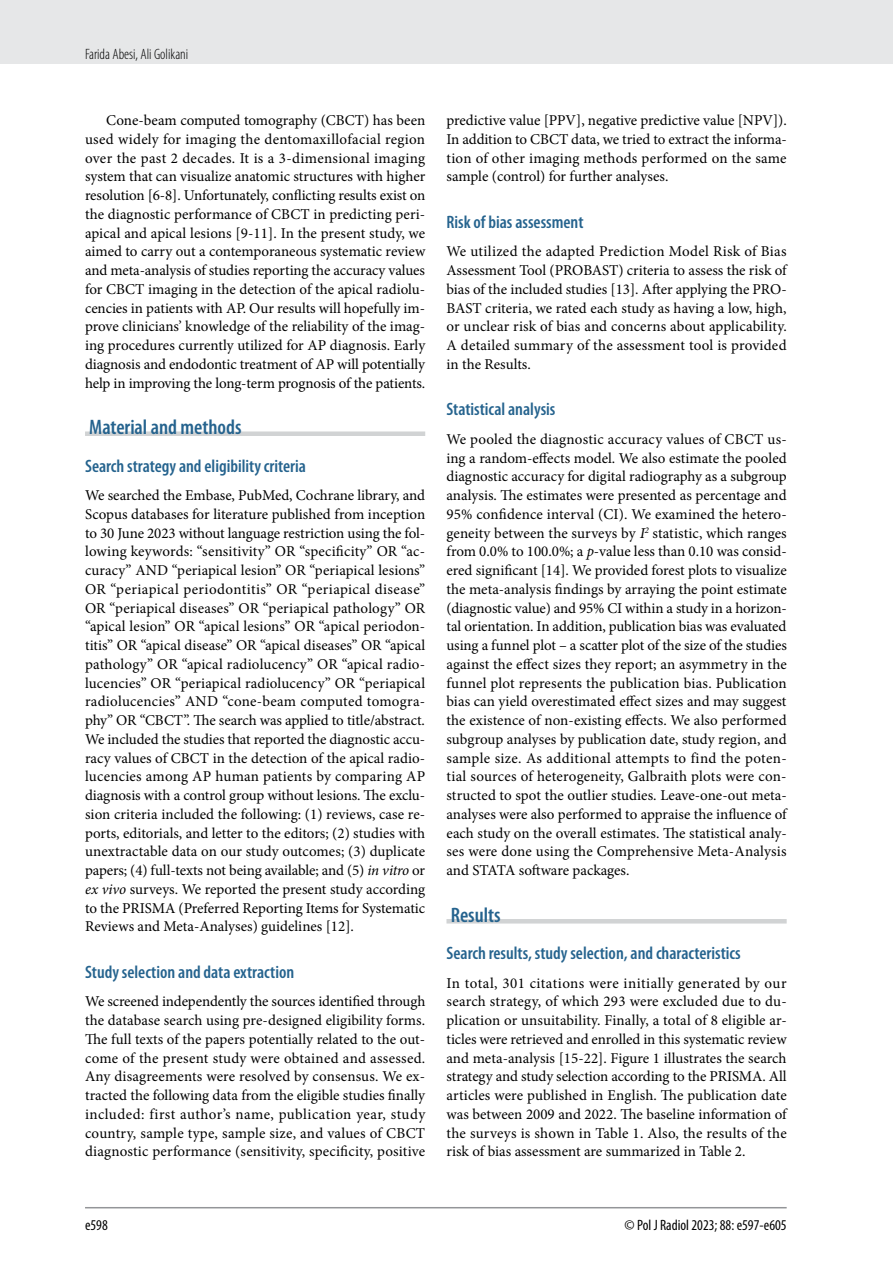
<style>
.page{position:relative;width:893px;height:1263px;background:#fff}
.page>*{position:absolute;margin:0;border:0;box-sizing:border-box;transform-origin:0 0}
.t1{font:600 condensed 21px "Myriad Pro";color:#25638e}
.t2{font:600 condensed 18px "Myriad Pro";color:#25638e}
.t3{font:15px/18.8px "Minion Pro";color:#000;text-align:justify}
.t4{font:condensed 15px "Myriad Pro";color:#000}
.t5{font:300 condensed 15px "Myriad Pro";color:#000}
.s1{font-style:italic}
</style>
<div class="page">
<div style="left:0;top:0;width:893px;height:64px;background:#e6e7e8"></div>
<hr style="left:85px;top:1207px;width:702px;height:1px;background:#939598">
<div style="left:85px;top:431px;width:340px;height:5px;background:#d1d3d4"></div>
<hr style="left:446px;top:919px;width:341px;height:4px;background:#d1d3d4">
<p class="t5" style="left:85px;top:45px;width:105px">Farida Abesi, Ali Golikani</p>
<p class="t3" style="left:85px;top:111px;width:342px;text-indent:21px">Cone-beam computed tomography (CBCT) has been used widely for imaging the dentomaxillofacial region over the past 2 decades. It is a 3-dimensional imaging system that can visualize anatomic structures with higher resolution [6-8]. Unfortunately, conflicting results exist on the diagnostic performance of CBCT in predicting peri&shy;apical and apical lesions [9-11]. In the present study, we aimed to carry out a contemporaneous systematic review and meta-analysis of studies reporting the accuracy values for CBCT imaging in the detection of the apical radiolu&shy;cencies in patients with AP. Our results will hopefully im&shy;prove clinicians’ knowledge of the reliability of the imag&shy;ing procedures currently utilized for AP diagnosis. Early diagnosis and endodontic treatment of AP will potentially help in improving the long-term prognosis of the patients.</p>
<h1 class="t1" style="left:89px;top:414px;width:154px">Material and methods</h1>
<p class="t2" style="left:85px;top:454px;width:222px">Search strategy and eligibility criteria</p>
<p class="t3" style="left:85px;top:486px;width:342px;text-align:left">We searched the Embase, PubMed, Cochrane library, and Scopus databases for literature published from inception to 30 June 2023 without language restriction using the fol&shy;lowing keywords: “sensitivity” OR “specificity” OR “ac&shy;curacy” AND “periapical lesion” OR “periapical lesions” OR “periapical periodontitis” OR “periapical disease” OR “periapical diseases” OR “periapical pathology” OR “apical lesion” OR “apical lesions” OR “apical periodon&shy;titis” OR “apical disease” OR “apical diseases” OR “apical pathology” OR “apical radiolucency” OR “apical radio&shy;lucencies” OR “periapical radiolucency” OR “periapical radiolucencies” AND “cone-beam computed tomogra&shy;phy” OR “CBCT”. The search was applied to title/abstract.<br>We included the studies that reported the diagnostic accu&shy;racy values of CBCT in the detection of the apical radio&shy;lucencies among AP human patients by comparing AP diagnosis with a control group without lesions. The exclu&shy;sion criteria included the following: (1) reviews, case re&shy;ports, editorials, and letter to the editors; (2) studies with unextractable data on our study outcomes; (3) duplicate papers; (4) full-texts not being available; and (5) <span class="s1">in vitro</span> or <span class="s1">ex vivo</span> surveys. We reported the present study according to the PRISMA (Preferred Reporting Items for Systematic Reviews and Meta-Analyses) guidelines [12].</p>
<p class="t2" style="left:85px;top:961px;width:211px">Study selection and data extraction</p>
<p class="t3" style="left:85px;top:992px;width:342px">We screened independently the sources identified through the database search using pre-designed eligibility forms.<br>The full texts of the papers potentially related to the out&shy;come of the present study were obtained and assessed.<br>Any disagreements were resolved by consensus. We ex&shy;tracted the following data from the eligible studies finally included: first author’s name, publication year, study country, sample type, sample size, and values of CBCT diagnostic performance (sensitivity, specificity, positive</p>
<p class="t3" style="left:446px;top:111px;width:342px">predictive value [PPV], negative predictive value [NPV]).<br>In addition to CBCT data, we tried to extract the informa&shy;tion of other imaging methods performed on the same sample (control) for further analyses.</p>
<p class="t2" style="left:446px;top:211px;width:138px">Risk of bias assessment</p>
<p class="t3" style="left:446px;top:242px;width:342px">We utilized the adapted Prediction Model Risk of Bias Assessment Tool (PROBAST) criteria to assess the risk of bias of the included studies [13]. After applying the PRO-BAST criteria, we rated each study as having a low, high, or unclear risk of bias and concerns about applicability.<br>A detailed summary of the assessment tool is provided in the Results.</p>
<p class="t2" style="left:446px;top:398px;width:110px">Statistical analysis</p>
<p class="t3" style="left:446px;top:430px;width:342px">We pooled the diagnostic accuracy values of CBCT us&shy;ing a random-effects model. We also estimate the pooled diagnostic accuracy for digital radiography as a subgroup analysis. The estimates were presented as percentage and 95% confidence interval (CI). We examined the hetero&shy;geneity between the surveys by <span class="s1">I</span><sup>2</sup> statistic, which ranges from 0.0% to 100.0%; a <span class="s1">p</span>-value less than 0.10 was consid&shy;ered significant [14]. We provided forest plots to visualize the meta-analysis findings by arraying the point estimate (diagnostic value) and 95% CI within a study in a horizon&shy;tal orientation. In addition, publication bias was evaluated using a funnel plot – a scatter plot of the size of the studies against the effect sizes they report; an asymmetry in the funnel plot represents the publication bias. Publication bias can yield overestimated effect sizes and may suggest the existence of non-existing effects. We also performed subgroup analyses by publication date, study region, and sample size. As additional attempts to find the poten&shy;tial sources of heterogeneity, Galbraith plots were con&shy;structed to spot the outlier studies. Leave-one-out meta&shy;analyses were also performed to appraise the influence of each study on the overall estimates. The statistical analy&shy;ses were done using the Comprehensive Meta-Analysis and STATA software packages.</p>
<h1 class="t1" style="left:451px;top:902px;width:51px">Results</h1>
<p class="t2" style="left:446px;top:942px;width:296px">Search results, study selection, and characteristics</p>
<p class="t3" style="left:446px;top:973px;width:342px">In total, 301 citations were initially generated by our search strategy, of which 293 were excluded due to du&shy;plication or unsuitability. Finally, a total of 8 eligible ar&shy;ticles were retrieved and enrolled in this systematic review and meta-analysis [15-22]. Figure 1 illustrates the search strategy and study selection according to the PRISMA. All articles were published in English. The publication date was between 2009 and 2022. The baseline information of the surveys is shown in Table 1. Also, the results of the risk of bias assessment are summarized in Table 2.</p>
<p class="t4" style="left:85px;top:1216px;width:24px">e598</p>
<p class="t4" style="left:625px;top:1216px;width:164px">© Pol J Radiol 2023; 88: e597-e605</p>
</div>
